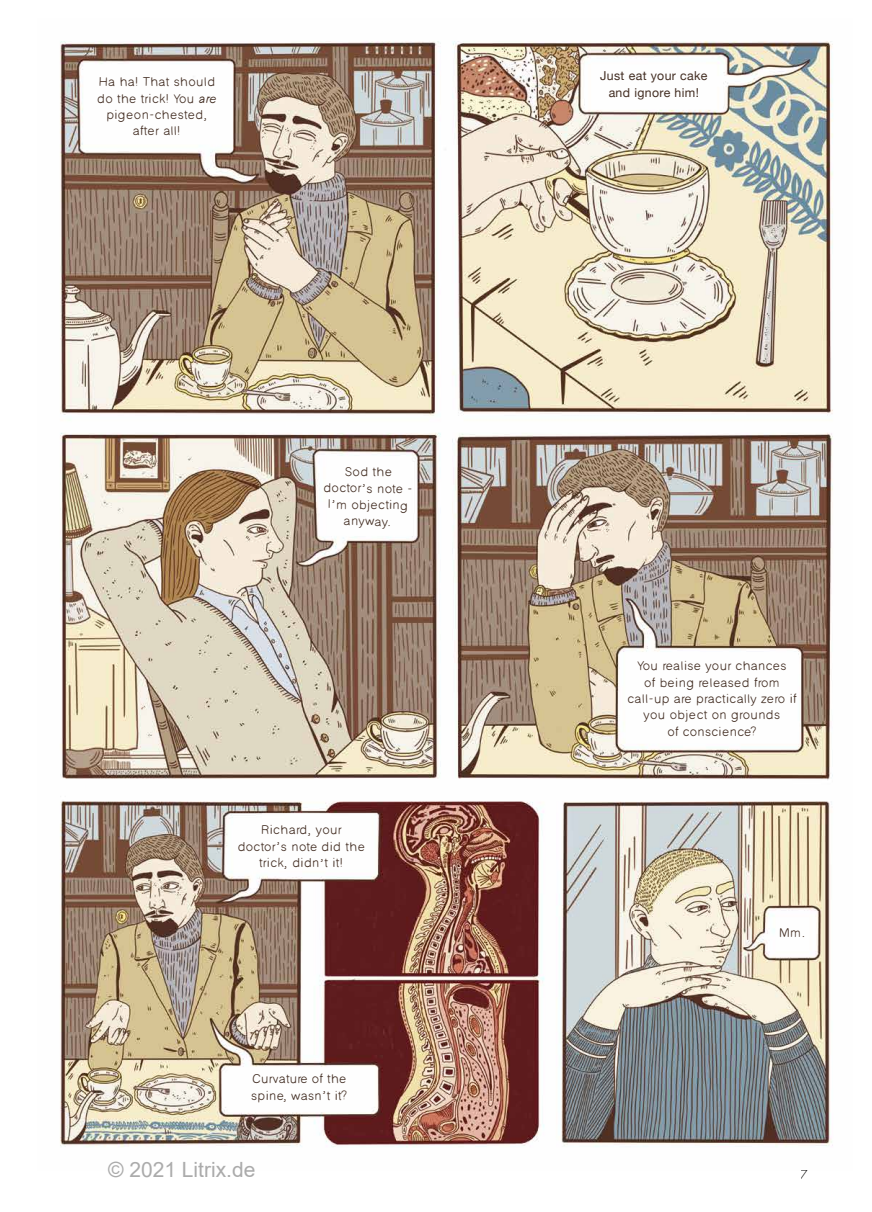
<style>
.page{position:relative;width:872px;height:1212px;background:#fff}
.page>*{position:absolute;margin:0;border:0;box-sizing:border-box;transform-origin:0 0}
.t1{font:21px "Arial";color:#ababab}
.t2{font:12.45px "Hannah";color:#432e23}
.t3{font:12.3px/16.4px "Hannah";letter-spacing:.03em;color:#432e23;text-align:center}
.t4{font:12.3px/16.5px "Helvetica Neue";letter-spacing:.03em;color:#432e23;text-align:center}
.t5{font:300 12px "Futura Std";color:#000}
.s1{font-style:italic}
</style>
<div class="page">
<img style="left:60px;top:41px;width:773px;height:1106px">
<p class="t3" style="left:97px;top:74px;width:121px">Ha ha! That should do the trick! You <span class="s1">are </span>pigeon-chested, after all!</p>
<p class="t4" style="left:600px;top:68px;width:109px">Just eat your cake and ignore him!</p>
<p class="t3" style="left:324px;top:463px;width:91px;rotate:1deg">Sod the<br>doctor s note -</p>
<p class="t3" style="left:328px;top:496px;width:82px;rotate:1deg">I m objecting</p>
<p class="t3" style="left:344px;top:513px;width:49px;rotate:1deg">anyway.</p>
<p class="t3" style="left:238px;top:822px;width:129px">Richard, your<br>doctor s note did the</p>
<p class="t2" style="left:276px;top:832px;width:6px">,</p>
<p class="t3" style="left:259px;top:855px;width:86px">trick, didn t it!</p>
<p class="t2" style="left:320px;top:848px;width:6px">,</p>
<p class="t3" style="left:251px;top:1071px;width:98px;text-align:left">Curvature of the spine, wasn t it?</p>
<p class="t2" style="left:322px;top:1081px;width:6px">,</p>
<p class="t3" style="left:627px;top:658px;width:170px">You realise your chances<br>of being released from call-up are practically zero if you object on grounds<br>of conscience?</p>
<p class="t3" style="left:779px;top:925px;width:28px">Mm.</p>
<h1 class="t1" style="left:108px;top:1155px;width:149px">© 2021 Litrix.de</h1>
<p class="t5" style="left:800px;top:1168px;width:9px">7</p>
</div>
